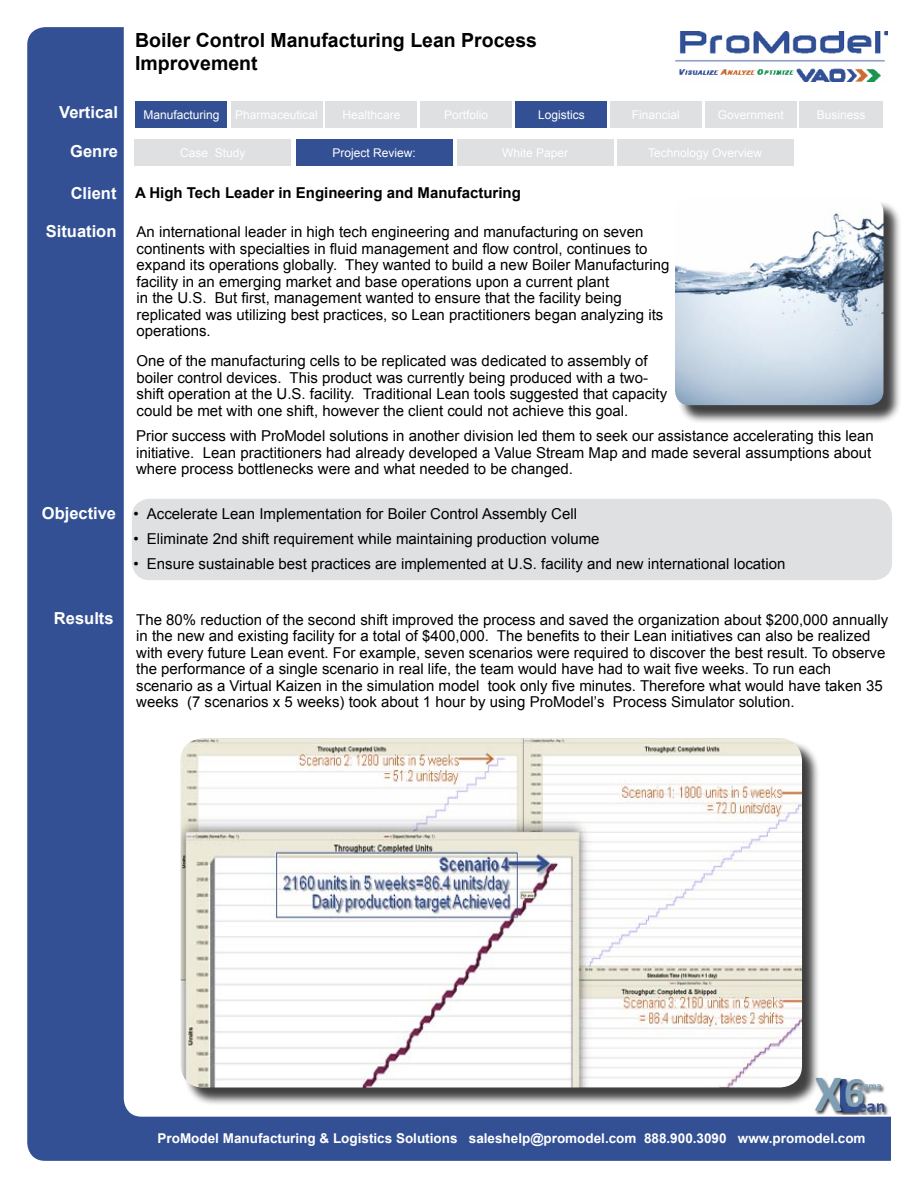
<style>
.page{position:relative;width:918px;height:1188px;background:#fff}
.page>*{position:absolute;margin:0;border:0;box-sizing:border-box;transform-origin:0 0}
.t1{font:700 19.5px/23.4px "Arial";color:#000}
.t2{font:700 16.5px "Arial";color:#fff}
.t3{font:15px/16.5px "Arial";color:#000}
.t4{font:700 15px "Arial";color:#000}
.t5{font:700 13.5px "Arial";color:#fff}
.t6{font:12px "Arial";color:#fff}
.s1{font-weight:700;font-size:16.5px;color:#fff}
</style>
<div class="page">
<div style="left:27px;top:27px;width:880px;height:1134px;background:#335094;border-radius:18px"></div>
<div style="left:124px;top:10px;width:789px;height:1107px;background:#fff;border-radius:18px"></div>
<div style="left:296px;top:139px;width:157px;height:27px;background:#335094"></div>
<div style="left:135px;top:139px;width:156px;height:27px;background:#dee0e1"></div>
<div style="left:457px;top:139px;width:157px;height:27px;background:#dee0e1"></div>
<div style="left:617px;top:139px;width:176px;height:27px;background:#dee0e1"></div>
<div style="left:325px;top:101px;width:92px;height:27px;background:#dee0e1"></div>
<div style="left:136px;top:101px;width:91px;height:27px;background:#335094"></div>
<div style="left:231px;top:101px;width:92px;height:27px;background:#dee0e1"></div>
<div style="left:420px;top:101px;width:92px;height:27px;background:#dee0e1"></div>
<div style="left:705px;top:101px;width:92px;height:27px;background:#dee0e1"></div>
<div style="left:515px;top:101px;width:92px;height:27px;background:#335094"></div>
<div style="left:610px;top:101px;width:92px;height:27px;background:#dee0e1"></div>
<div style="left:800px;top:101px;width:83px;height:27px;background:#dee0e1"></div>
<div style="left:892px;top:1112px;width:24px;height:54px;background:#fff"></div>
<div style="left:132px;top:499px;width:760px;height:81px;background:#dee0e1;border-radius:18px"></div>
<img style="left:675px;top:31px;width:213px;height:50px">
<div style="left:677px;top:200px;width:225px;height:224px;background:#000;opacity:.75"></div>
<img style="left:675px;top:200px;width:209px;height:205px">
<img style="left:814px;top:1077px;width:74px;height:37px">
<div style="left:183px;top:741px;width:638px;height:365px;background:#000;opacity:.75"></div>
<img style="left:181px;top:738px;width:621px;height:349px">
<p class="t2" style="left:59px;top:102px;width:60px">Vertical</p>
<p class="t2" style="left:70px;top:140px;width:49px">Genre</p>
<h1 class="t1" style="left:135px;top:29px;width:403px">Boiler Control Manufacturing Lean Process<br>Improvement</h1>
<p class="t6" style="left:143px;top:107px;width:78px">Manufacturing</p>
<p class="t6" style="left:235px;top:107px;width:84px">Pharmaceutical</p>
<p class="t6" style="left:342px;top:107px;width:60px">Healthcare</p>
<p class="t6" style="left:444px;top:107px;width:46px">Portfolio</p>
<p class="t6" style="left:538px;top:107px;width:48px">Logistics</p>
<p class="t6" style="left:632px;top:107px;width:50px">Financial</p>
<p class="t6" style="left:718px;top:107px;width:68px">Government</p>
<p class="t6" style="left:817px;top:107px;width:50px">Business</p>
<p class="t6" style="left:180px;top:145px;width:67px">Case Study</p>
<p class="t6" style="left:333px;top:145px;width:85px">Project Review:</p>
<p class="t6" style="left:502px;top:145px;width:68px">White Paper</p>
<p class="t6" style="left:648px;top:145px;width:116px">Technology Overview</p>
<p class="t2" style="left:71px;top:182px;width:47px">Client</p>
<p class="t4" style="left:135px;top:183px;width:387px">A High Tech Leader in Engineering and Manufacturing</p>
<p class="t3" style="left:136px;top:224px;width:535px;text-indent:-91px"><span class="s1">Situation</span> An international leader in high tech engineering and manufacturing on seven continents with specialties in fluid management and flow control, continues to expand its operations globally. They wanted to build a new Boiler Manufacturing facility in an emerging market and base operations upon a current plant<br>in the U.S. But first, management wanted to ensure that the facility being replicated was utilizing best practices, so Lean practitioners began analyzing its operations.</p>
<p class="t3" style="left:136px;top:353px;width:532px">One of the manufacturing cells to be replicated was dedicated to assembly of boiler control devices. This product was currently being produced with a two&shy;shift operation at the U.S. facility. Traditional Lean tools suggested that capacity could be met with one shift, however the client could not achieve this goal.</p>
<p class="t2" style="left:42px;top:502px;width:76px">Objective</p>
<p class="t3" style="left:136px;top:428px;width:739px">Prior success with ProModel solutions in another division led them to seek our assistance accelerating this lean initiative. Lean practitioners had already developed a Value Stream Map and made several assumptions about where process bottlenecks were and what needed to be changed.</p>
<p class="t3" style="left:133px;top:506px;width:445px">• Accelerate Lean Implementation for Boiler Control Assembly Cell</p>
<p class="t3" style="left:133px;top:531px;width:468px">• Eliminate 2nd shift requirement while maintaining production volume</p>
<p class="t3" style="left:133px;top:555px;width:654px">• Ensure sustainable best practices are implemented at U.S. facility and new international location</p>
<p class="t2" style="left:54px;top:607px;width:61px">Results</p>
<p class="t3" style="left:136px;top:611px;width:754px">The 80% reduction of the second shift improved the process and saved the organization about $200,000 annually in the new and existing facility for a total of $400,000. The benefits to their Lean initiatives can also be realized with every future Lean event. For example, seven scenarios were required to discover the best result. To observe the performance of a single scenario in real life, the team would have had to wait five weeks. To run each scenario as a Virtual Kaizen in the simulation model took only five minutes. Therefore what would have taken 35 weeks (7 scenarios x 5 weeks) took about 1 hour by using ProModel’s Process Simulator solution.</p>
<p class="t5" style="left:158px;top:1130px;width:710px">ProModel Manufacturing &amp; Logistics Solutions saleshelp@promodel.com 888.900.3090 www.promodel.com</p>
</div>
